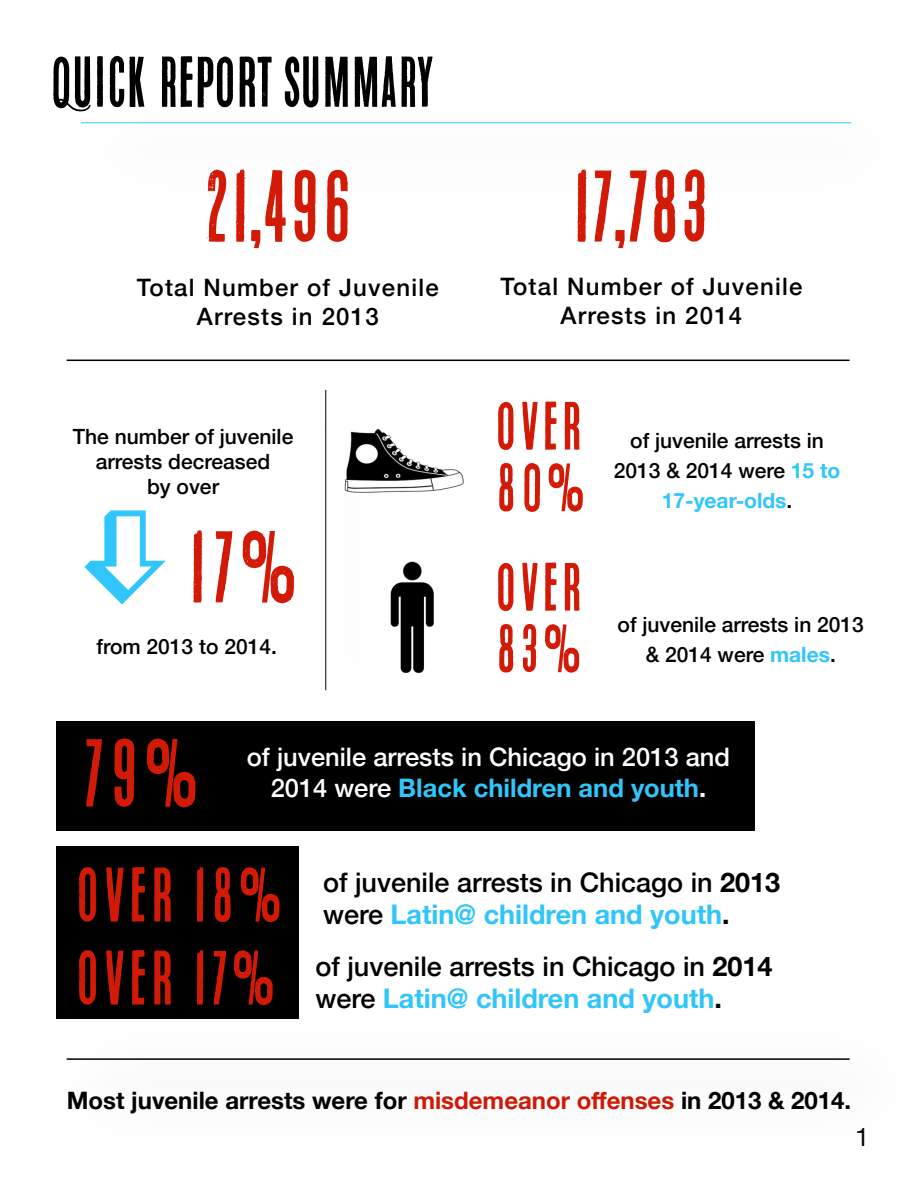
<style>
.page{position:relative;width:918px;height:1188px;background:#fff}
.page>*{position:absolute;margin:0;border:0;box-sizing:border-box;transform-origin:0 0}
.t1{font:85.5px "White Elephant";color:#d21a07}
.t2{font:81px "White Elephant";color:#d21a07}
.t3{font:64.5px/82.9px "White Elephant";letter-spacing:.06em;color:#d21a07}
.t4{font:60px "White Elephant";color:#000}
.t5{font:57px/61.5px "White Elephant";letter-spacing:.06em;color:#d21a07}
.t6{font:500 27px/32.4px "Helvetica Neue";color:#000}
.t7{font:500 25.5px "Helvetica Neue";color:#fff}
.t8{font:700 25.5px "Helvetica Neue";color:#30c5fb}
.t9{font:25.5px "Helvetica Neue";color:#000}
.t10{font:500 24px/28.8px "Helvetica Neue";letter-spacing:.05em;color:#000;text-align:center}
.t11{font:700 24px "Helvetica Neue";color:#000}
.t12{font:500 21px/30px "Helvetica Neue";color:#000;text-align:center}
.s1{font-weight:700;color:#30c5fb}
.s2{font-weight:500;color:#fff}
.s3{color:#fff}
.s4{font-weight:700}
.s5{color:#d21a07}
</style>
<div class="page">
<hr style="left:81px;top:122px;width:770px;height:1px;background:#30c5fb">
<img style="left:399px;top:448px;width:65px;height:44px">
<img style="left:399px;top:561px;width:35px;height:112px">
<hr style="left:67px;top:360px;width:783px;height:1px;background:#000">
<svg style="left:325px;top:404px;width:74px;height:287px"></svg>
<hr style="left:326px;top:390px;width:1px;height:300px;background:#000">
<div style="left:56px;top:721px;width:699px;height:110px;background:#000"></div>
<div style="left:56px;top:846px;width:243px;height:173px;background:#000"></div>
<hr style="left:67px;top:1058px;width:783px;height:2px;background:#000">
<h3 class="t4" style="left:51px;top:52px;width:384px">QUICK REPORT SUMMARY</h3>
<h1 class="t1" style="left:203px;top:164px;width:151px">21,496</h1>
<h1 class="t1" style="left:571px;top:164px;width:140px">17,783</h1>
<p class="t10" style="left:137px;top:271px;width:303px">Total Number of Juvenile<br>Arrests in 2013</p>
<p class="t10" style="left:500px;top:271px;width:303px">Total Number of Juvenile<br>Arrests in 2014</p>
<p class="t12" style="left:73px;top:422px;width:222px;line-height:25.2px">The number of juvenile arrests decreased<br>by over</p>
<h1 class="t1" style="left:187px;top:524px;width:111px">17%</h1>
<p class="t12" style="left:96px;top:630px;width:182px">from 2013 to 2014.</p>
<h3 class="t5" style="left:496px;top:398px;width:90px">OVER<br>80%</h3>
<h3 class="t5" style="left:496px;top:559px;width:87px">OVER<br>83%</h3>
<p class="t12" style="left:614px;top:424px;width:228px">of juvenile arrests in<br>2013 &amp; 2014 were <span class="s1">15 to<br>17-year-olds</span>.</p>
<p class="t12" style="left:618px;top:608px;width:248px">of juvenile arrests in 2013 &amp; 2014 were <span class="s1">males</span>.</p>
<h2 class="t2" style="left:83px;top:733px;width:116px">79%</h2>
<p class="t7" style="left:247px;top:736px;width:485px">of juvenile arrests in Chicago in 2013 and</p>
<p class="t8" style="left:271px;top:768px;width:437px"><span class="s2">2014 were</span> Black children and youth<span class="s3">.</span></p>
<h3 class="t3" style="left:76px;top:857px;width:207px">OVER 18%<br>OVER 17%</h3>
<p class="t6" style="left:323px;top:864px;width:459px">of juvenile arrests in Chicago in <span class="s4">2013 </span>were <span class="s1">Latin@ children and youth</span><span class="s4">.</span></p>
<p class="t6" style="left:315px;top:948px;width:459px">of juvenile arrests in Chicago in <span class="s4">2014 </span>were <span class="s1">Latin@ children and youth</span><span class="s4">.</span></p>
<p class="t11" style="left:67px;top:1081px;width:786px">Most juvenile arrests were for <span class="s5">misdemeanor offenses</span> in 2013 &amp; 2014.</p>
<p class="t9" style="left:855px;top:1118px;width:16px">1</p>
</div>
